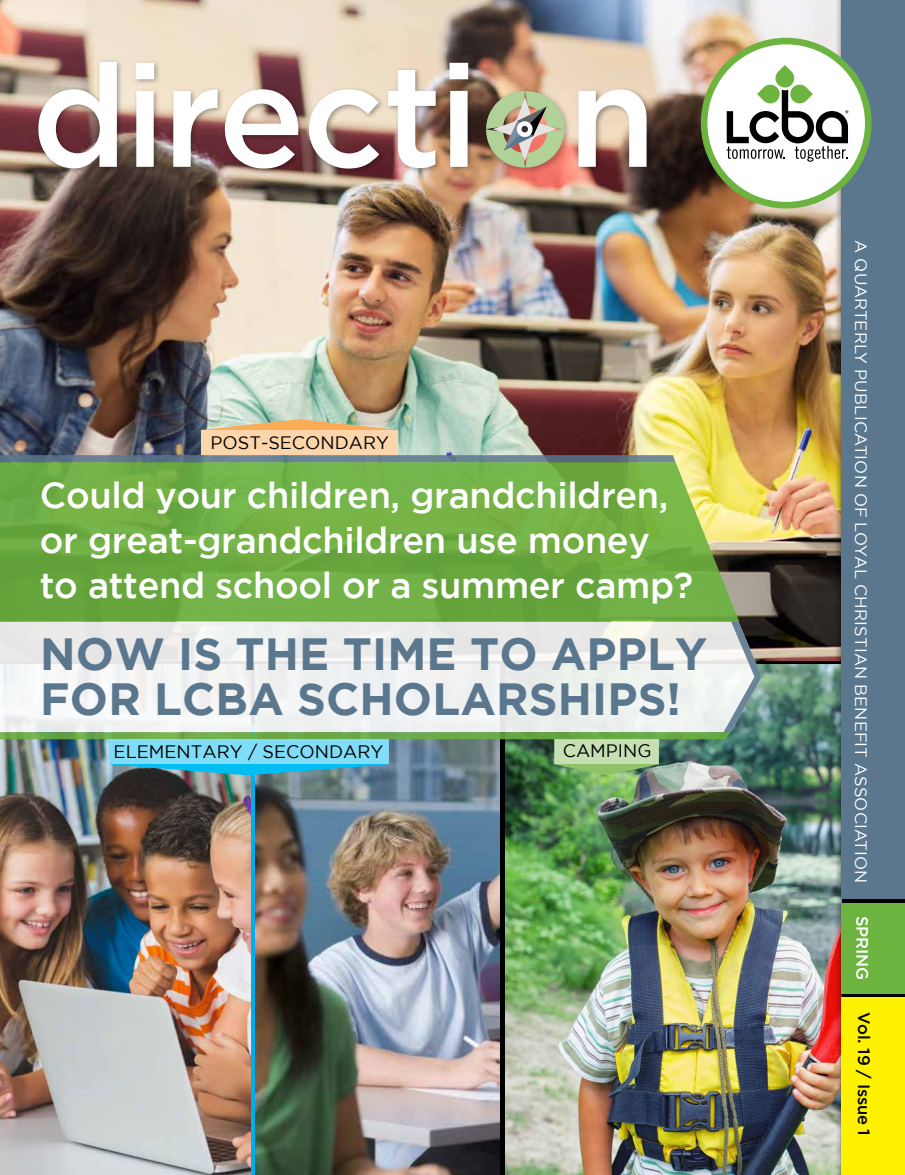
<style>
.page{position:relative;width:905px;height:1175px;background:#fff}
.page>*{position:absolute;margin:0;border:0;box-sizing:border-box;transform-origin:0 0}
.t1{font:500 143.7px "Gotham";letter-spacing:-.02em;color:#fff}
.t2{font:700 45px/45px "Gotham";letter-spacing:.005em;color:#5b778e}
.t3{font:500 36px/45px "Gotham";letter-spacing:-.01em;color:#fff}
.t4{font:18px "Gotham";color:#000}
.t5{font:16.5px "Gotham";letter-spacing:.01em;color:#fff}
.t6{font:500 16.5px "Gotham";letter-spacing:-.01em;color:#000}
.t7{font:500 16.5px "Gotham";letter-spacing:-.01em;color:#fff}
</style>
<div class="page">
<svg style="left:250px;top:775px;width:5px;height:399px;background:#27acde"></svg>
<img style="left:255px;top:775px;width:245px;height:399px">
<img style="left:0;top:0;width:833px;height:660px">
<img style="left:0;top:775px;width:250px;height:399px">
<img style="left:505px;top:664px;width:328px;height:510px">
<svg style="left:0;top:462px;width:739px;height:159px;background:#73af46"></svg>
<div style="left:833px;top:0;width:71px;height:1174px;background:#000;opacity:.75"></div>
<svg style="left:842px;top:898px;width:62px;height:99px"></svg>
<div style="left:841px;top:0;width:63px;height:898px;background:#5b778e"></div>
<div style="left:704px;top:41px;width:164px;height:164px;background:#fff;border-radius:50%"></div>
<div style="left:700px;top:38px;width:171px;height:170px;border:7px solid #6cb33f;border-radius:50%"></div>
<svg style="left:726px;top:65px;width:122px;height:97px"></svg>
<div style="left:841px;top:997px;width:63px;height:177px;background:#fff200"></div>
<div style="left:841px;top:903px;width:63px;height:90px;background:#6cb33f"></div>
<div style="left:36px;top:59px;width:618px;height:116px;background:#000;opacity:.35"></div>
<div style="left:483px;top:88px;width:88px;height:87px;background:#000;opacity:.25"></div>
<img style="left:0;top:419px;width:675px;height:43px">
<svg style="left:0;top:621px;width:761px;height:154px"></svg>
<div style="left:201px;top:430px;width:196px;height:25px;background:#fcd5aa"></div>
<div style="left:109px;top:739px;width:279px;height:25px;background:#7fddf8"></div>
<div style="left:554px;top:739px;width:104px;height:25px;background:#c6e0b3"></div>
<img style="left:486px;top:91px;width:78px;height:76px">
<h1 class="t1" style="left:31px;top:34px;width:626px">directi n</h1>
<p class="t4" style="left:210px;top:432px;width:180px">POST-SECONDARY</p>
<p class="t3" style="left:40px;top:471px;width:655px">Could your children, grandchildren, or great-grandchildren use money to attend school or a summer camp?</p>
<p class="t2" style="left:40px;top:630px;width:668px">NOW IS THE TIME TO APPLY<br>FOR LCBA SCHOLARSHIPS!</p>
<p class="t4" style="left:114px;top:742px;width:271px">ELEMENTARY / SECONDARY</p>
<p class="t4" style="left:562px;top:741px;width:90px">CAMPING</p>
<p class="t5" style="left:870px;top:240px;width:644px;rotate:90deg">A QUARTERLY PUBLICATION OF LOYAL CHRISTIAN BENEFIT ASSOCIATION</p>
<p class="t7" style="left:871px;top:915px;width:65px;rotate:90deg">SPRING</p>
<p class="t6" style="left:873px;top:1012px;width:125px;rotate:90deg">Vol. 19 / Issue 1</p>
</div>
